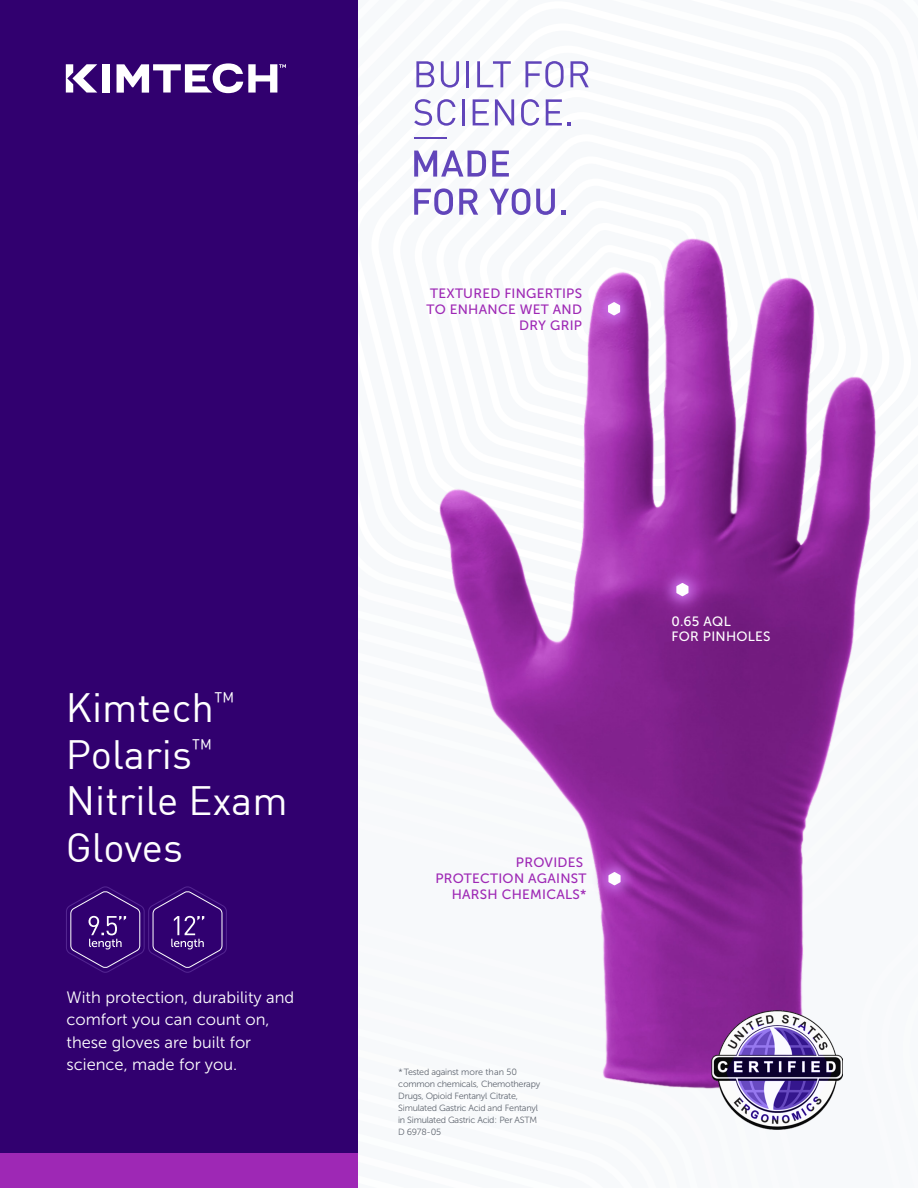
<style>
.page{position:relative;width:918px;height:1188px;background:#fff}
.page>*{position:absolute;margin:0;border:0;box-sizing:border-box;transform-origin:0 0}
.t1{font:40.2px "DINOT";color:#fff}
.t2{font:16.5px/22.5px "Museo Sans 300";color:#fff}
.t3{font:13.5px/15.8px "Museo Sans 500";letter-spacing:.02em;color:#9e28b5;text-align:right}
.t4{font:13.5px "Museo Sans 500";letter-spacing:.02em;color:#fff}
.t5{font:9px/12px "Museo Sans 300";letter-spacing:-.025em;color:#606670}
</style>
<div class="page">
<div style="left:0;top:0;width:357px;height:1153px;background:#31006f"></div>
<div style="left:0;top:1153px;width:357px;height:35px;background:#9e28b5"></div>
<div style="left:102px;top:64px;width:8px;height:29px;background:#fff"></div>
<svg style="left:66px;top:64px;width:31px;height:29px"></svg>
<svg style="left:117px;top:63px;width:169px;height:30px"></svg>
<img style="left:439px;top:251px;width:438px;height:838px">
<img style="left:712px;top:1010px;width:130px;height:119px">
<svg style="left:66px;top:887px;width:161px;height:86px"></svg>
<hr style="left:467px;top:61px;width:2px;height:26px;background:#6145ba">
<svg style="left:477px;top:61px;width:34px;height:26px"></svg>
<svg style="left:526px;top:61px;width:38px;height:27px"></svg>
<svg style="left:571px;top:61px;width:18px;height:26px"></svg>
<svg style="left:357px;top:0;width:102px;height:126px"></svg>
<hr style="left:462px;top:99px;width:3px;height:26px;background:#6145ba">
<svg style="left:473px;top:99px;width:16px;height:26px"></svg>
<svg style="left:495px;top:99px;width:19px;height:26px"></svg>
<svg style="left:521px;top:99px;width:18px;height:27px"></svg>
<svg style="left:546px;top:99px;width:25px;height:26px"></svg>
<hr style="left:414px;top:137px;width:33px;height:2px;background:#6145ba">
<svg style="left:414px;top:151px;width:72px;height:26px"></svg>
<svg style="left:492px;top:151px;width:17px;height:26px"></svg>
<svg style="left:414px;top:188px;width:39px;height:27px"></svg>
<svg style="left:459px;top:189px;width:19px;height:26px"></svg>
<svg style="left:490px;top:188px;width:226px;height:210px"></svg>
<svg style="left:660px;top:567px;width:45px;height:45px;background:#9932a8"></svg>
<svg style="left:676px;top:583px;width:12px;height:13px"></svg>
<svg style="left:592px;top:856px;width:45px;height:45px;background:#af52bc"></svg>
<svg style="left:608px;top:872px;width:13px;height:13px"></svg>
<p class="t3" style="left:427px;top:286px;width:157px">TEXTURED FINGERTIPS<br>TO ENHANCE WET AND<br>DRY GRIP</p>
<p class="t1" style="left:66px;top:677px;width:170px">Kimtech<sup>™</sup></p>
<p class="t1" style="left:66px;top:724px;width:148px">Polaris<sup>™</sup></p>
<p class="t1" style="left:66px;top:770px;width:223px">Nitrile Exam</p>
<p class="t1" style="left:66px;top:817px;width:119px">Gloves</p>
<p class="t2" style="left:66px;top:986px;width:229px">With protection, durability and comfort you can count on, these gloves are built for science, made for you.</p>
<p class="t4" style="left:672px;top:614px;width:61px">0.65 AQL</p>
<p class="t4" style="left:672px;top:629px;width:101px">FOR PINHOLES</p>
<p class="t3" style="left:516px;top:855px;width:69px">PROVIDES</p>
<p class="t3" style="left:435px;top:871px;width:153px">PROTECTION AGAINST</p>
<p class="t3" style="left:452px;top:886px;width:136px">HARSH CHEMICALS*</p>
<p class="t5" style="left:398px;top:1066px;width:144px">*Tested against more than 50 common chemicals, Chemotherapy Drugs, Opioid Fentanyl Citrate, Simulated Gastric Acid and Fentanyl in Simulated Gastric Acid: Per ASTM</p>
<p class="t5" style="left:398px;top:1126px;width:45px">D 6978-05</p>
</div>
